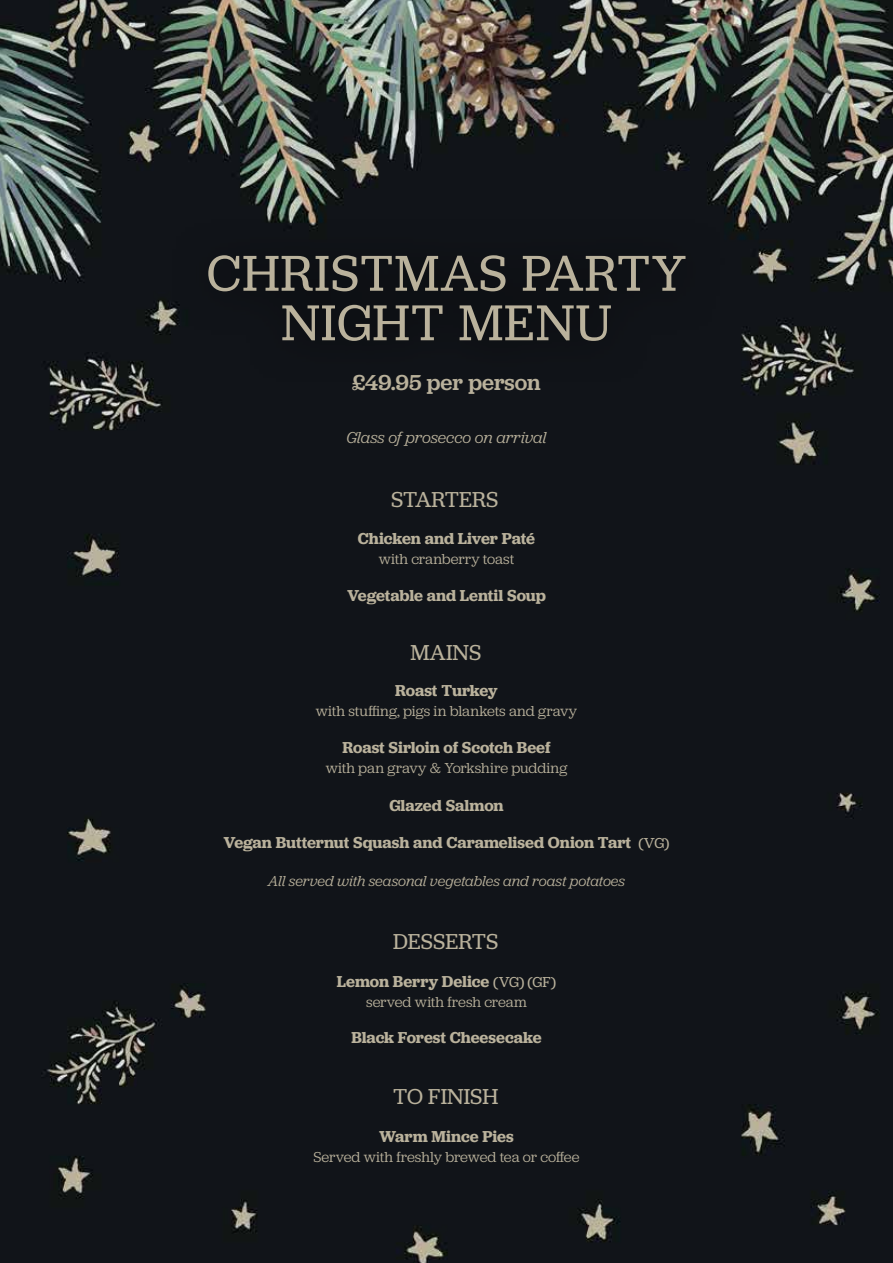
<style>
.page{position:relative;width:893px;height:1263px;background:#fff}
.page>*{position:absolute;margin:0;border:0;box-sizing:border-box;transform-origin:0 0}
.t1{font:52.5px/49.5px "Jubilat";letter-spacing:.02em;color:#bab29c;text-align:center}
.t2{font:22.5px "Jubilat";color:#bab29c}
.t3{font:500 22.5px "Jubilat";color:#bab29c}
.t4{font:600 16.5px "Jubilat";letter-spacing:-.005em;color:#bab29c}
.t5{font:italic 16.5px "Jubilat";letter-spacing:-.005em;color:#bab29c}
.t6{font:15px "Jubilat";color:#bab29c}
.t7{font:italic 15px "Jubilat";letter-spacing:-.005em;color:#bab29c}
.s1{font-weight:400;font-size:15px}
</style>
<div class="page">
<img style="left:0;top:0;width:893px;height:1263px">
<div style="left:171px;top:216px;width:554px;height:170px;background:#101217"></div>
<h1 class="t1" style="left:207px;top:247px;width:481px">CHRISTMAS PARTY<br>NIGHT MENU</h1>
<h2 class="t3" style="left:352px;top:368px;width:190px">£49.95 per person</h2>
<p class="t5" style="left:346px;top:427px;width:202px">Glass of prosecco on arrival</p>
<h2 class="t2" style="left:391px;top:486px;width:109px">STARTERS</h2>
<p class="t4" style="left:358px;top:528px;width:179px">Chicken and Liver Paté</p>
<p class="t6" style="left:379px;top:549px;width:137px">with cranberry toast</p>
<p class="t4" style="left:347px;top:585px;width:200px">Vegetable and Lentil Soup</p>
<h2 class="t2" style="left:411px;top:638px;width:72px">MAINS</h2>
<p class="t4" style="left:395px;top:680px;width:104px">Roast Turkey</p>
<p class="t6" style="left:316px;top:701px;width:263px">with stuffing, pigs in blankets and gravy</p>
<p class="t4" style="left:342px;top:737px;width:210px">Roast Sirloin of Scotch Beef</p>
<p class="t6" style="left:326px;top:758px;width:243px">with pan gravy &amp; Yorkshire pudding</p>
<p class="t4" style="left:389px;top:794px;width:116px">Glazed Salmon</p>
<p class="t4" style="left:223px;top:832px;width:447px">Vegan Butternut Squash and Caramelised Onion Tart <span class="s1">(VG)</span></p>
<p class="t7" style="left:268px;top:872px;width:359px">All served with seasonal vegetables and roast potatoes</p>
<h2 class="t2" style="left:393px;top:928px;width:107px">DESSERTS</h2>
<p class="t4" style="left:337px;top:971px;width:221px">Lemon Berry Delice <span class="s1">(VG) (GF)</span></p>
<p class="t6" style="left:366px;top:992px;width:162px">served with fresh cream</p>
<p class="t4" style="left:351px;top:1027px;width:192px">Black Forest Cheesecake</p>
<h2 class="t2" style="left:393px;top:1083px;width:107px">TO FINISH</h2>
<p class="t4" style="left:379px;top:1126px;width:136px">Warm Mince Pies</p>
<p class="t6" style="left:314px;top:1147px;width:267px">Served with freshly brewed tea or coffee</p>
</div>
